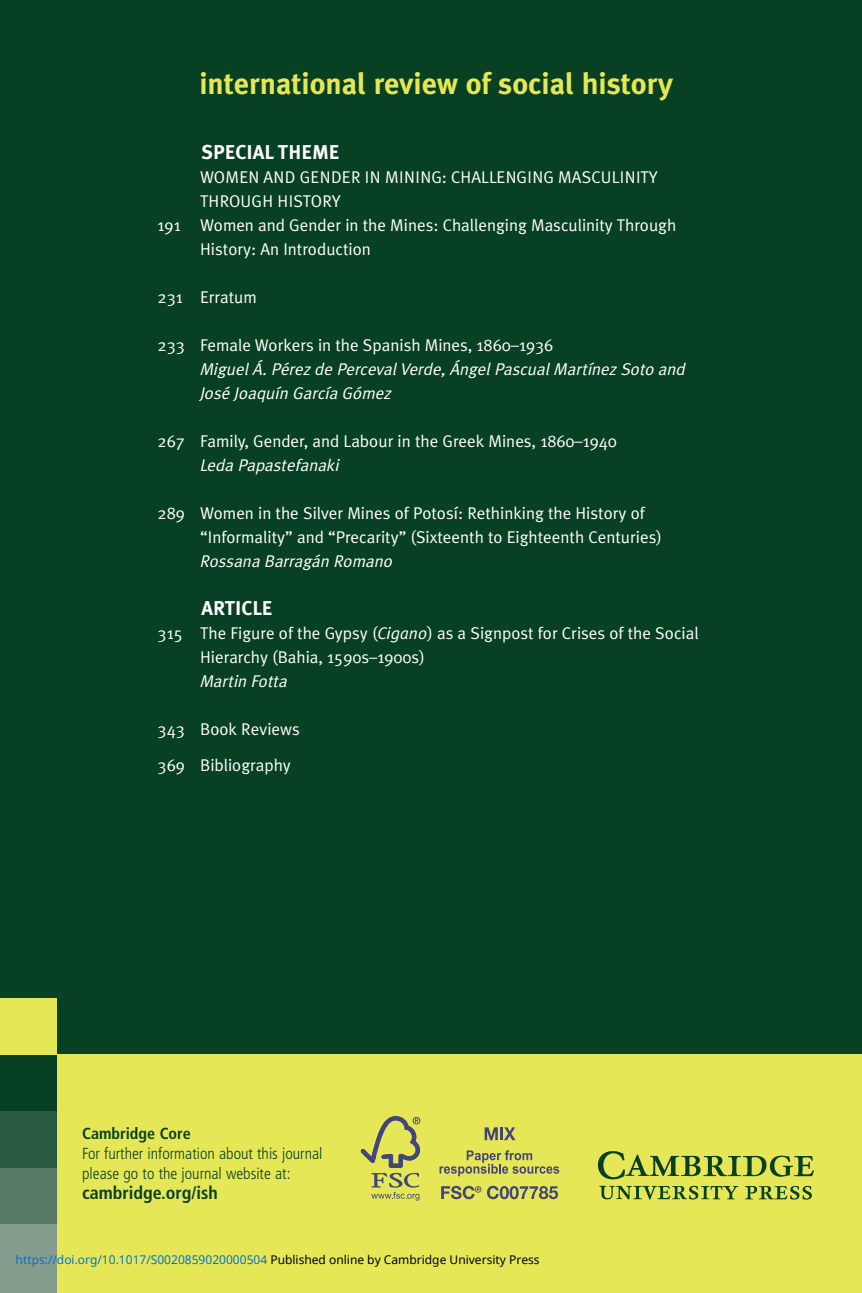
<style>
.page{position:relative;width:862px;height:1293px;background:#fff}
.page>*{position:absolute;margin:0;border:0;box-sizing:border-box;transform-origin:0 0}
.t1{font:700 30px "Meta Plus";color:#e6e756}
.t2{font:700 20px "Meta Plus";color:#fff}
.t3{font:700 condensed 18px "Frutiger LT Std";color:#084024}
.t4{font:17px/24px "Meta Plus Normal";color:#fff}
.t5{font:italic 17px/24px "Meta Plus Normal";color:#fff}
.t6{font:300 condensed 16px/20px "Frutiger LT Std";color:#084024}
.t7{font:12px "Noto Sans";color:#0172cf}
.s1{font-style:normal}
.s2{font-style:italic}
.s3{font-weight:700}
.s4{color:#000}
</style>
<div class="page">
<div style="left:0;top:0;width:862px;height:1054px;background:#084024"></div>
<div style="left:0;top:1054px;width:862px;height:239px;background:#e6e756"></div>
<div style="left:0;top:998px;width:57px;height:56px;background:#e6e756"></div>
<div style="left:0;top:1054px;width:57px;height:57px;background:#084024"></div>
<div style="left:0;top:1111px;width:57px;height:57px;background:#2b5a42"></div>
<div style="left:0;top:1168px;width:57px;height:57px;background:#577863"></div>
<div style="left:0;top:1225px;width:57px;height:68px;background:#859d8d"></div>
<img style="left:598px;top:1151px;width:216px;height:48px">
<svg style="left:371px;top:1173px;width:48px;height:27px"></svg>
<svg style="left:485px;top:1127px;width:30px;height:13px"></svg>
<svg style="left:439px;top:1150px;width:120px;height:26px"></svg>
<svg style="left:441px;top:1186px;width:40px;height:13px"></svg>
<svg style="left:487px;top:1185px;width:71px;height:14px"></svg>
<svg style="left:361px;top:1116px;width:59px;height:51px"></svg>
<p class="t1" style="left:199px;top:72px;width:475px">international review of social history</p>
<p class="t2" style="left:202px;top:144px;width:140px">SPECIAL THEME</p>
<p class="t4" style="left:200px;top:166px;width:459px">WOMEN AND GENDER IN MINING: CHALLENGING MASCULINITY</p>
<p class="t4" style="left:200px;top:190px;width:142px">THROUGH HISTORY</p>
<p class="t4" style="left:158px;top:214px;width:520px">191 Women and Gender in the Mines: Challenging Masculinity Through</p>
<p class="t4" style="left:200px;top:238px;width:172px">History: An Introduction</p>
<p class="t4" style="left:158px;top:286px;width:101px">231 Erratum</p>
<p class="t5" style="left:199px;top:334px;width:490px;text-indent:-42px"><span class="s1">233 Female Workers in the Spanish Mines, 1860–1936<br></span>MiguelÁ.Pérez de PercevalVerde,ÁngelPascualMartínez Soto and<br>José Joaquín García Gómez</p>
<p class="t4" style="left:199px;top:430px;width:419px;text-indent:-42px">267 Family, Gender, and Labour in the Greek Mines, 1860–1940<br><span class="s2">Leda Papastefanaki</span></p>
<p class="t4" style="left:199px;top:502px;width:464px;text-indent:-42px">289 Women in the Silver Mines of Potosí: Rethinking the History of “Informality” and “Precarity” (Sixteenth to Eighteenth Centuries)<br><span class="s2">Rossana Barragán Romano</span></p>
<p class="t2" style="left:202px;top:600px;width:72px">ARTICLE</p>
<p class="t4" style="left:199px;top:622px;width:501px;text-indent:-42px">315 The Figure of the Gypsy (<span class="s2">Cigano</span>) as a Signpost for Crises of the Social<br>Hierarchy (Bahia, 1590s–1900s)<br><span class="s2">Martin Fotta</span></p>
<p class="t4" style="left:158px;top:713px;width:144px;line-height:35.4px">343 Book Reviews<br>369 Bibliography</p>
<p class="t6" style="left:82px;top:1124px;width:242px"><span class="s3">Cambridge Core<br></span>For further information about this journal please go to the journal website at:</p>
<p class="t3" style="left:82px;top:1185px;width:137px">cambridge.org/ish</p>
<p class="t7" style="left:16px;top:1251px;width:525px">https://doi.org/10.1017/S0020859020000504 <span class="s4">Published online by Cambridge University Press</span></p>
</div>
